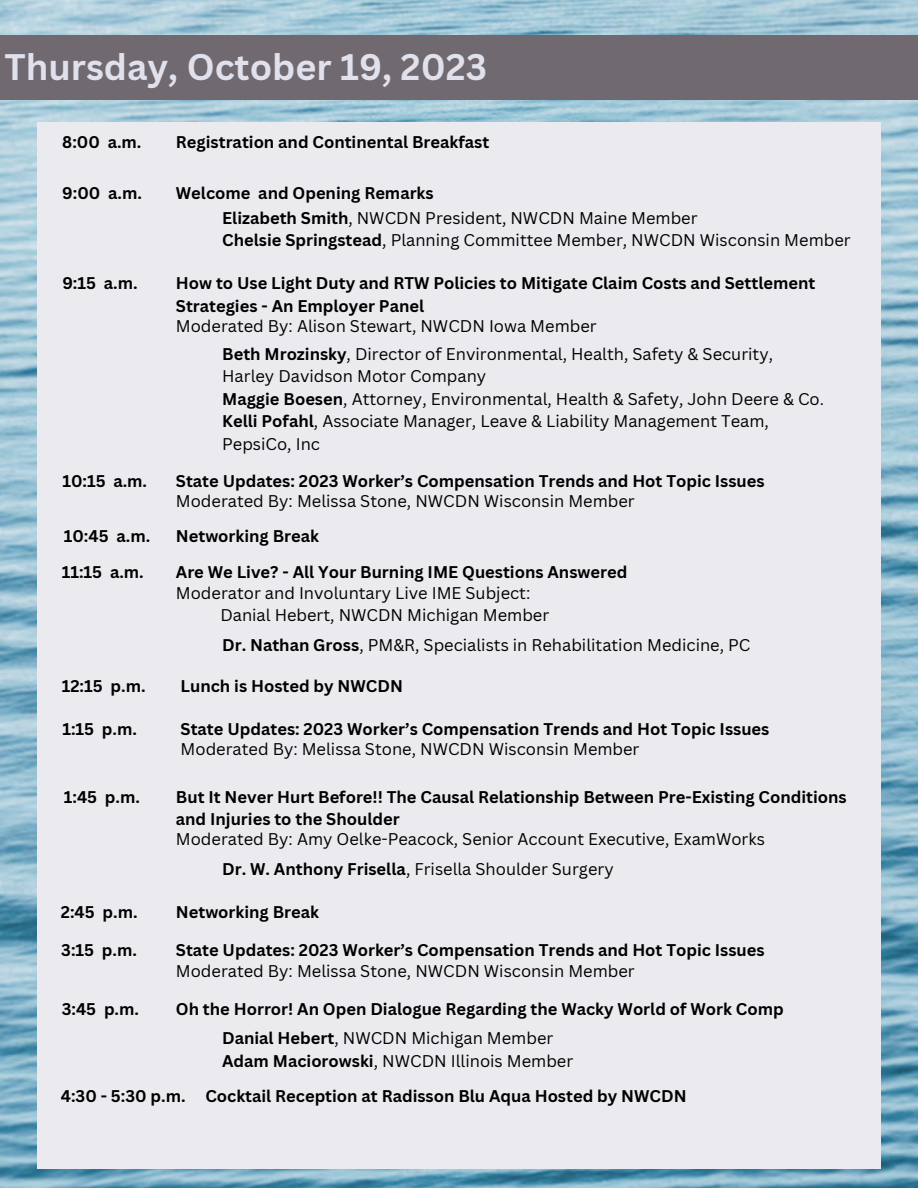
<style>
.page{position:relative;width:918px;height:1188px;background:#fff}
.page>*{position:absolute;margin:0;border:0;box-sizing:border-box;transform-origin:0 0}
.t1{font:700 36px "Canva Sans";color:#e0e1ed}
.t2{font:16.5px "Canva Sans";color:#000}
.t3{font:700 16.5px/22.5px "Canva Sans";color:#000}
.s1{font-weight:700}
</style>
<div class="page">
<img style="left:0;top:0;width:918px;height:1188px">
<div style="left:37px;top:122px;width:844px;height:1046px;background:#eaeaef"></div>
<div style="left:0;top:35px;width:918px;height:64px;background:#70696f"></div>
<p class="t1" style="left:4px;top:42px;width:484px">Thursday, October 19, 2023</p>
<p class="t3" style="left:62px;top:130px;width:81px">8:00 a.m.</p>
<p class="t3" style="left:176px;top:130px;width:315px">Registration and Continental Breakfast</p>
<p class="t3" style="left:62px;top:181px;width:81px">9:00 a.m.</p>
<p class="t3" style="left:176px;top:181px;width:259px">Welcome and Opening Remarks</p>
<p class="t2" style="left:222px;top:206px;width:477px"><span class="s1">Elizabeth Smith</span>, NWCDN President, NWCDN Maine Member</p>
<p class="t2" style="left:222px;top:229px;width:630px"><span class="s1">Chelsie Springstead</span>, Planning Committee Member, NWCDN Wisconsin Member</p>
<p class="t3" style="left:62px;top:272px;width:77px">9:15 a.m.</p>
<p class="t3" style="left:176px;top:272px;width:641px">How to Use Light Duty and RTW Policies to Mitigate Claim Costs and Settlement<br>Strategies - An Employer Panel</p>
<p class="t2" style="left:222px;top:342px;width:552px"><span class="s1">Beth Mrozinsky</span>, Director of Environmental, Health, Safety &amp; Security,</p>
<p class="t2" style="left:222px;top:365px;width:266px">Harley Davidson Motor Company</p>
<p class="t2" style="left:222px;top:387px;width:603px"><span class="s1">Maggie Boesen</span>, Attorney, Environmental, Health &amp; Safety, John Deere &amp; Co.</p>
<p class="t2" style="left:222px;top:410px;width:548px"><span class="s1">Kelli Pofahl</span>, Associate Manager, Leave &amp; Liability Management Team,</p>
<p class="t2" style="left:222px;top:432px;width:99px">PepsiCo, Inc</p>
<p class="t2" style="left:176px;top:314px;width:422px">Moderated By: Alison Stewart, NWCDN Iowa Member</p>
<p class="t3" style="left:62px;top:469px;width:86px">10:15 a.m.</p>
<p class="t3" style="left:176px;top:469px;width:590px">State Updates: 2023 Worker’s Compensation Trends and Hot Topic Issues</p>
<p class="t2" style="left:176px;top:490px;width:460px">Moderated By: Melissa Stone, NWCDN Wisconsin Member</p>
<p class="t3" style="left:64px;top:525px;width:88px">10:45 a.m.</p>
<p class="t3" style="left:176px;top:525px;width:145px">Networking Break</p>
<p class="t3" style="left:62px;top:561px;width:84px">11:15 a.m.</p>
<p class="t3" style="left:176px;top:561px;width:453px">Are We Live? - All Your Burning IME Questions Answered</p>
<p class="t2" style="left:176px;top:581px;width:356px">Moderator and Involuntary Live IME Subject:</p>
<p class="t2" style="left:220px;top:604px;width:330px">Danial Hebert, NWCDN Michigan Member</p>
<p class="t2" style="left:222px;top:633px;width:530px"><span class="s1">Dr. Nathan Gross</span>, PM&amp;R, Specialists in Rehabilitation Medicine, PC</p>
<p class="t3" style="left:62px;top:674px;width:85px">12:15 p.m.</p>
<p class="t3" style="left:181px;top:674px;width:224px">Lunch is Hosted by NWCDN</p>
<p class="t3" style="left:62px;top:717px;width:76px">1:15 p.m.</p>
<p class="t3" style="left:181px;top:717px;width:590px">State Updates: 2023 Worker’s Compensation Trends and Hot Topic Issues</p>
<p class="t2" style="left:181px;top:737px;width:460px">Moderated By: Melissa Stone, NWCDN Wisconsin Member</p>
<p class="t3" style="left:64px;top:785px;width:78px">1:45 p.m.</p>
<p class="t3" style="left:176px;top:785px;width:672px">But It Never Hurt Before!! The Causal Relationship Between Pre-Existing Conditions and Injuries to the Shoulder</p>
<p class="t2" style="left:176px;top:828px;width:591px">Moderated By: Amy Oelke-Peacock, Senior Account Executive, ExamWorks</p>
<p class="t2" style="left:222px;top:857px;width:393px"><span class="s1">Dr. W. Anthony Frisella</span>, Frisella Shoulder Surgery</p>
<p class="t3" style="left:61px;top:900px;width:78px">2:45 p.m.</p>
<p class="t3" style="left:176px;top:900px;width:145px">Networking Break</p>
<p class="t3" style="left:61px;top:938px;width:77px">3:15 p.m.</p>
<p class="t3" style="left:176px;top:938px;width:590px">State Updates: 2023 Worker’s Compensation Trends and Hot Topic Issues</p>
<p class="t2" style="left:176px;top:959px;width:460px">Moderated By: Melissa Stone, NWCDN Wisconsin Member</p>
<p class="t3" style="left:62px;top:997px;width:79px">3:45 p.m.</p>
<p class="t3" style="left:176px;top:997px;width:609px">Oh the Horror! An Open Dialogue Regarding the Wacky World of Work Comp</p>
<p class="t2" style="left:222px;top:1027px;width:333px"><span class="s1">Danial Hebert</span>, NWCDN Michigan Member</p>
<p class="t2" style="left:222px;top:1049px;width:353px"><span class="s1">Adam Maciorowski</span>, NWCDN Illinois Member</p>
<p class="t3" style="left:61px;top:1084px;width:126px">4:30 - 5:30 p.m.</p>
<p class="t3" style="left:205px;top:1084px;width:483px">Cocktail Reception at Radisson Blu Aqua Hosted by NWCDN</p>
</div>
